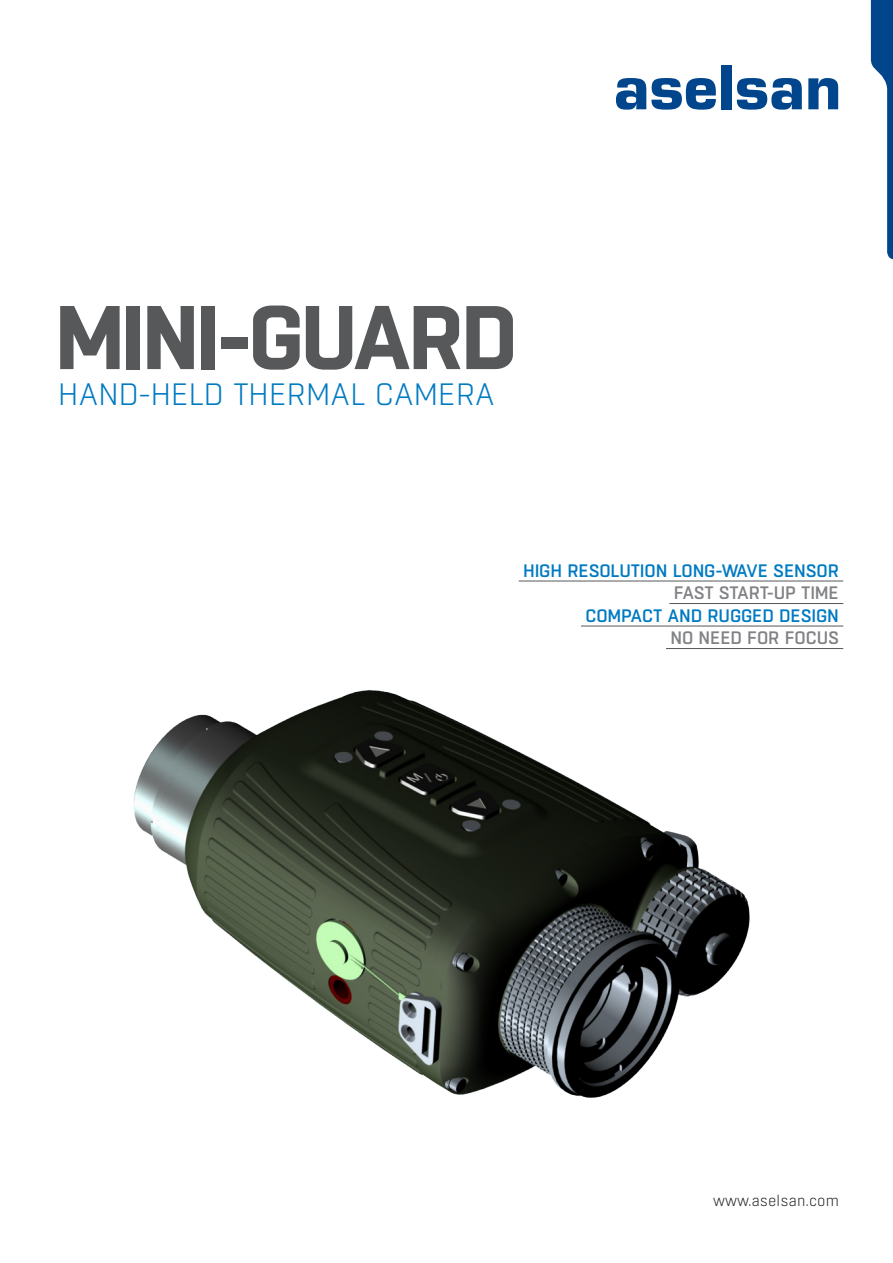
<style>
.page{position:relative;width:893px;height:1263px;background:#fff}
.page>*{position:absolute;margin:0;border:0;box-sizing:border-box;transform-origin:0 0}
.t1{font:700 90px "Boxed";letter-spacing:-.04em;color:#57585a}
.t2{font:300 30.9px "Boxed";letter-spacing:-.015em;color:#007ac2}
.t3{font:500 18px "Boxed";letter-spacing:-.01em;color:#007ac2}
.t4{font:500 18px "Boxed";letter-spacing:-.01em;color:#808285}
.t5{font:300 15px "Boxed";color:#231f20}
</style>
<div class="page">
<svg style="left:616px;top:78px;width:100px;height:32px"></svg>
<div style="left:721px;top:65px;width:10px;height:44px;background:#01468c"></div>
<svg style="left:737px;top:78px;width:65px;height:32px"></svg>
<svg style="left:808px;top:78px;width:30px;height:31px"></svg>
<svg style="left:871px;top:0;width:22px;height:259px"></svg>
<hr style="left:519px;top:581px;width:324px;height:1px;background:#57585a">
<hr style="left:669px;top:603px;width:174px;height:1px;background:#57585a">
<hr style="left:581px;top:626px;width:262px;height:1px;background:#57585a">
<hr style="left:666px;top:648px;width:177px;height:1px;background:#57585a">
<img style="left:133px;top:690px;width:617px;height:408px">
<p class="t1" style="left:55px;top:277px;width:464px">MINI-GUARD</p>
<p class="t2" style="left:58px;top:375px;width:439px">HAND-HELD THERMAL CAMERA</p>
<p class="t3" style="left:523px;top:559px;width:317px">HIGH RESOLUTION LONG-WAVE SENSOR</p>
<p class="t4" style="left:674px;top:582px;width:167px">FAST START-UP TIME</p>
<p class="t3" style="left:585px;top:604px;width:255px">COMPACT AND RUGGED DESIGN</p>
<p class="t4" style="left:670px;top:627px;width:170px">NO NEED FOR FOCUS</p>
<p class="t5" style="left:713px;top:1191px;width:127px">www.aselsan.com</p>
</div>
